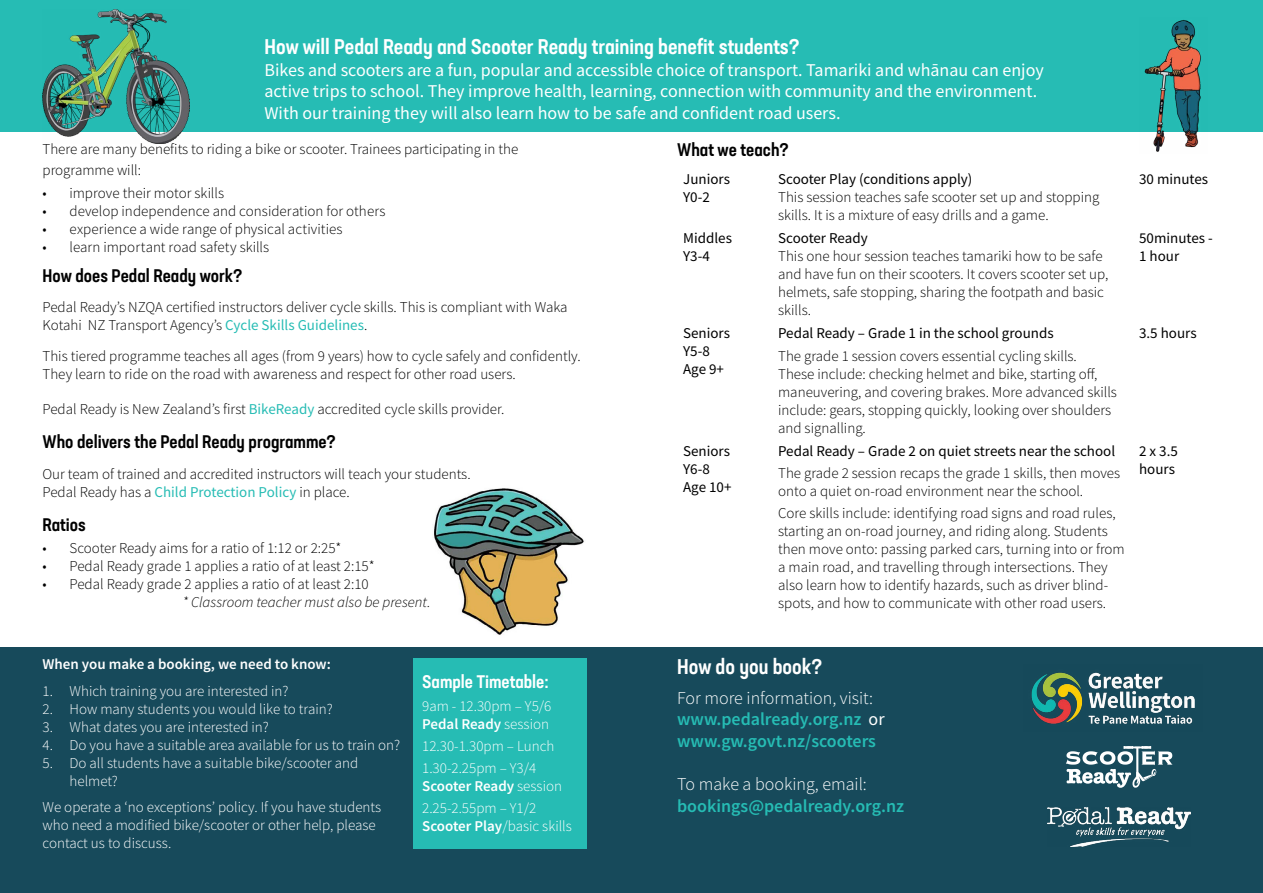
<style>
.page{position:relative;width:1263px;height:893px;background:#fff}
.page>*{position:absolute;margin:0;border:0;box-sizing:border-box;transform-origin:0 0}
.t1{font:500 condensed 21px "Neusa Next Std";color:#fff}
.t2{font:18px/21.6px "Source Sans Pro";color:#fff}
.t3{font:600 18px/21.6px "Source Sans Pro";color:#26bcb4}
.t4{font:500 condensed 18px "Neusa Next Std";color:#000}
.t5{font:300 18px "Source Sans Pro";color:#fff}
.t6{font:500 condensed 18px "Neusa Next Std";color:#fff}
.t7{font:300 15px/18px "Source Sans Pro";color:#000}
.t8{font:300 15px/18px "Source Sans Pro";color:#fff}
.t9{font:15px/18px "Source Sans Pro";color:#000}
.t10{font:italic 300 15px "Source Sans Pro";color:#000}
.t11{font:600 15px "Source Sans Pro";color:#fff}
.s1{font-weight:400;color:#26bcb4}
.s2{font-weight:600}
.s3{font-weight:300;color:#fff}
.s4{font-weight:400;color:#fff}
</style>
<div class="page">
<div style="left:0;top:647px;width:1263px;height:246px;background:#174a5b"></div>
<div style="left:0;top:0;width:1263px;height:132px;background:#26bcb4"></div>
<img style="left:1144px;top:20px;width:57px;height:132px">
<div style="left:414px;top:658px;width:173px;height:191px;background:#26bcb4"></div>
<img style="left:1031px;top:672px;width:164px;height:52px">
<img style="left:1047px;top:807px;width:144px;height:40px">
<img style="left:434px;top:488px;width:150px;height:147px">
<img style="left:43px;top:10px;width:146px;height:133px">
<svg style="left:1066px;top:746px;width:106px;height:42px"></svg>
<h1 class="t1" style="left:264px;top:34px;width:537px">How will Pedal Ready and Scooter Ready training benefit students?</h1>
<p class="t2" style="left:264px;top:59px;width:781px">Bikes and scooters are a fun, popular and accessible choice of transport. Tamariki and whānau can enjoy active trips to school. They improve health, learning, connection with community and the environment.<br>With our training they will also learn how to be safe and confident road users.</p>
<p class="t7" style="left:43px;top:138px;width:477px;line-height:21.6px">There are many benefits to riding a bike or scooter. Trainees participating in the programme will:</p>
<p class="t7" style="left:43px;top:184px;width:183px">• improve their motor skills</p>
<p class="t7" style="left:43px;top:202px;width:344px">• develop independence and consideration for others</p>
<p class="t7" style="left:43px;top:220px;width:302px">• experience a wide range of physical activities</p>
<p class="t7" style="left:43px;top:238px;width:228px">• learn important road safety skills</p>
<p class="t4" style="left:43px;top:264px;width:202px">How does Pedal Ready work?</p>
<p class="t7" style="left:43px;top:298px;width:527px">Pedal Ready’s NZQA certified instructors deliver cycle skills. This is compliant with Waka<br>Kotahi NZ Transport Agency’s <span class="s1">Cycle Skills Guidelines</span>.</p>
<p class="t7" style="left:43px;top:347px;width:540px">This tiered programme teaches all ages (from 9 years) how to cycle safely and confidently.<br>They learn to ride on the road with awareness and respect for other road users.</p>
<p class="t7" style="left:43px;top:400px;width:463px">Pedal Ready is New Zealand’s first <span class="s1">BikeReady</span> accredited cycle skills provider.</p>
<p class="t4" style="left:43px;top:430px;width:295px">Who delivers the Pedal Ready programme?</p>
<p class="t7" style="left:43px;top:465px;width:430px">Our team of trained and accredited instructors will teach your students.<br>Pedal Ready has a <span class="s1">Child Protection Policy</span> in place.</p>
<p class="t4" style="left:43px;top:513px;width:45px">Ratios</p>
<p class="t7" style="left:43px;top:539px;width:300px">• Scooter Ready aims for a ratio of 1:12 or 2:25*</p>
<p class="t7" style="left:43px;top:557px;width:334px">• Pedal Ready grade 1 applies a ratio of at least 2:15*</p>
<p class="t7" style="left:43px;top:575px;width:328px">• Pedal Ready grade 2 applies a ratio of at least 2:10</p>
<p class="t10" style="left:182px;top:593px;width:250px">* Classroom teacher must also be present.</p>
<p class="t4" style="left:677px;top:139px;width:113px">What we teach?</p>
<p class="t9" style="left:683px;top:170px;width:48px">Juniors<br>Y0-2</p>
<p class="t9" style="left:778px;top:170px;width:196px">Scooter Play (conditions apply)</p>
<p class="t7" style="left:778px;top:188px;width:323px">This session teaches safe scooter set up and stopping skills. It is a mixture of easy drills and a game.</p>
<p class="t9" style="left:683px;top:229px;width:50px">Middles<br>Y3-4</p>
<p class="t9" style="left:778px;top:229px;width:91px">Scooter Ready</p>
<p class="t7" style="left:778px;top:247px;width:332px">This one hour session teaches tamariki how to be safe and have fun on their scooters. It covers scooter set up, helmets, safe stopping, sharing the footpath and basic skills.</p>
<p class="t9" style="left:683px;top:324px;width:48px">Seniors<br>Y5-8<br>Age 9+</p>
<p class="t9" style="left:778px;top:324px;width:277px">Pedal Ready – Grade 1 in the school grounds</p>
<p class="t7" style="left:778px;top:347px;width:340px">The grade 1 session covers essential cycling skills.<br>These include: checking helmet and bike, starting off, maneuvering, and covering brakes. More advanced skills include: gears, stopping quickly, looking over shoulders and signalling.</p>
<p class="t9" style="left:683px;top:442px;width:50px">Seniors<br>Y6-8<br>Age 10+</p>
<p class="t9" style="left:778px;top:442px;width:339px">Pedal Ready – Grade 2 on quiet streets near the school</p>
<p class="t7" style="left:778px;top:464px;width:344px">The grade 2 session recaps the grade 1 skills, then moves onto a quiet on-road environment near the school.</p>
<p class="t7" style="left:778px;top:504px;width:348px">Core skills include: identifying road signs and road rules, starting an on-road journey, and riding along. Students then move onto: passing parked cars, turning into or from a main road, and travelling through intersections. They also learn how to identify hazards, such as driver blind&shy;spots, and how to communicate with other road users.</p>
<p class="t9" style="left:1139px;top:170px;width:70px">30 minutes</p>
<p class="t9" style="left:1139px;top:229px;width:75px">50minutes -<br>1 hour</p>
<p class="t9" style="left:1139px;top:324px;width:59px">3.5 hours</p>
<p class="t9" style="left:1139px;top:442px;width:40px">2 x 3.5 hours</p>
<p class="t11" style="left:43px;top:654px;width:290px">When you make a booking, we need to know:</p>
<p class="t8" style="left:43px;top:682px;width:248px">1. Which training you are interested in?</p>
<p class="t8" style="left:43px;top:700px;width:292px">2. How many students you would like to train?</p>
<p class="t8" style="left:43px;top:718px;width:228px">3. What dates you are interested in?</p>
<p class="t8" style="left:43px;top:736px;width:359px">4. Do you have a suitable area available for us to train on?</p>
<p class="t8" style="left:70px;top:754px;width:290px;text-indent:-27px">5. Do all students have a suitable bike/scooter and helmet?</p>
<p class="t8" style="left:43px;top:798px;width:340px">We operate a ‘no exceptions’ policy. If you have students who need a modified bike/scooter or other help, please contact us to discuss.</p>
<p class="t6" style="left:422px;top:671px;width:128px">Sample Timetable:</p>
<p class="t8" style="left:422px;top:697px;width:131px">9am - 12.30pm – Y5/6<br><span class="s2">Pedal Ready</span> session</p>
<p class="t8" style="left:422px;top:735px;width:134px;line-height:22.2px">12.30-1.30pm – Lunch<br>1.30-2.25pm – Y3/4</p>
<p class="t8" style="left:422px;top:775px;width:141px;line-height:22.2px"><span class="s2">Scooter Ready</span> session<br>2.25-2.55pm – Y1/2</p>
<p class="t8" style="left:422px;top:817px;width:151px"><span class="s2">Scooter Play</span>/basic skills</p>
<h1 class="t1" style="left:677px;top:653px;width:147px">How do you book?</h1>
<p class="t3" style="left:677px;top:687px;width:209px"><span class="s3">For more information, visit: </span>www.pedalready.org.nz <span class="s4">or </span>www.gw.govt.nz/scooters</p>
<p class="t5" style="left:677px;top:773px;width:191px">To make a booking, email:</p>
<p class="t3" style="left:677px;top:795px;width:229px">bookings@pedalready.org.nz</p>
</div>
